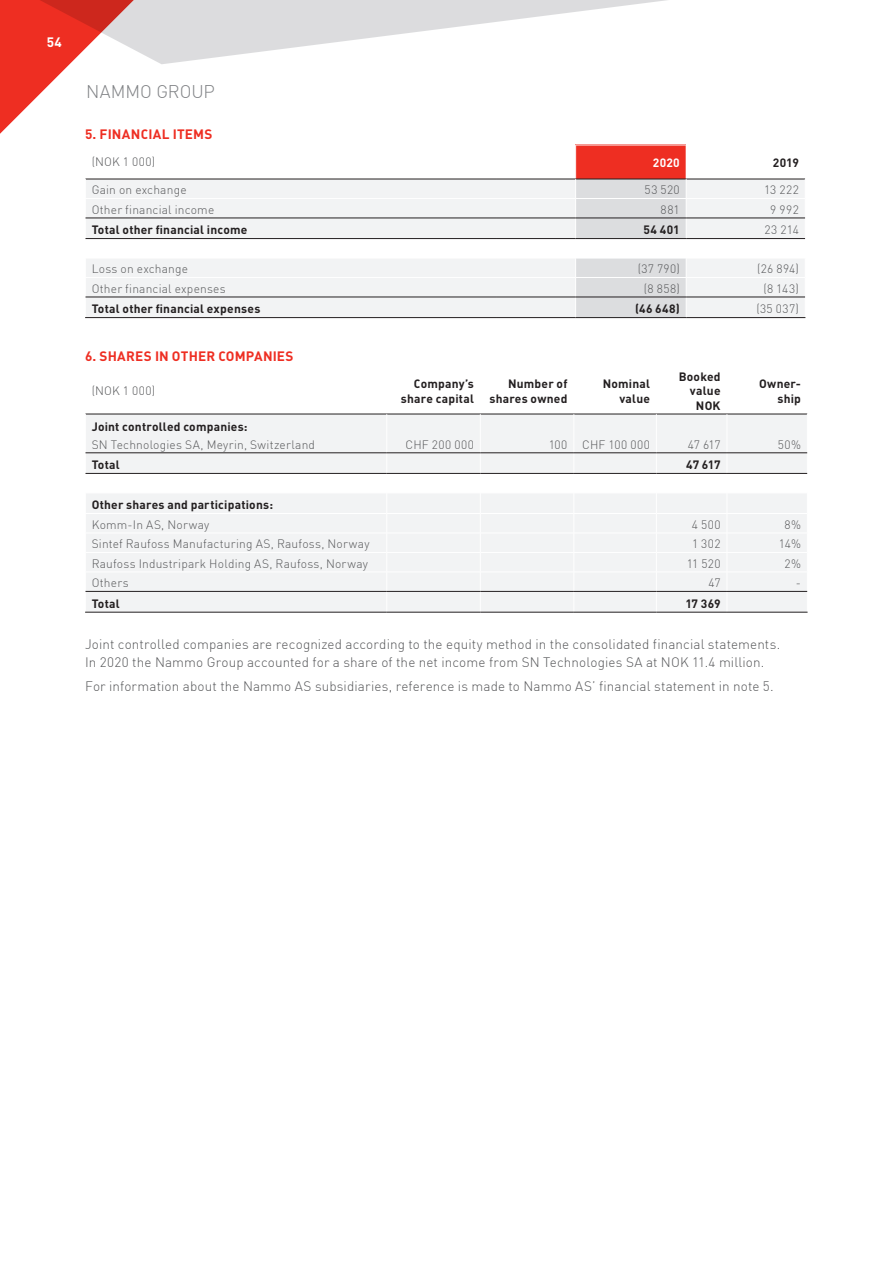
<style>
.page{position:relative;width:893px;height:1263px;background:#fff}
.page>*{position:absolute;margin:0;border:0;box-sizing:border-box;transform-origin:0 0}
.Folios{font:300 18px "DIN";letter-spacing:-.005em;color:#808285}
.Body_Text_bold{font:300 13.5px/18px "DIN";letter-spacing:.01em;color:#57585a}
.Body_Text_bold-2{font:700 13.5px "DIN";letter-spacing:.015em;color:#ee2e22}
.t1{font:700 13.5px "DIN";color:#fff}
.Table_-_BODY{font:300 12px "DIN";letter-spacing:.015em;color:#57585a}
.Table_-_BOLD{font:700 12px "DIN";letter-spacing:.02em;color:#231f20}
.Table_Heading_Black{font:700 12px/14.4px "DIN";letter-spacing:.015em;color:#231f20;text-align:right}
.Table_-_BOLD-2{font:300 12px/18px "DIN";letter-spacing:.02em;color:#57585a}
.Table_-_BODY-2{font:300 12px "DIN";letter-spacing:.04em;color:#57585a}
.Table_Heading_WHITE{font:700 12px "DIN";color:#fff}
.s1{font-weight:700;color:#231f20}
</style>
<div class="page">
<svg style="left:0;top:0;width:70px;height:134px"></svg>
<svg style="left:7px;top:0;width:660px;height:64px"></svg>
<div style="left:576px;top:145px;width:110px;height:34px;background:#ee2e22"></div>
<hr style="left:576px;top:145px;width:110px;height:1px;background:#fff">
<svg style="left:85px;top:179px;width:721px;height:139px"></svg>
<hr style="left:85px;top:198px;width:411px;height:1px;background:#fff">
<hr style="left:496px;top:198px;width:80px;height:1px;background:#fff">
<hr style="left:576px;top:198px;width:110px;height:1px;background:#fff">
<hr style="left:686px;top:198px;width:119px;height:1px;background:#fff">
<div style="left:86px;top:415px;width:721px;height:38px;background:#f2f3f4"></div>
<hr style="left:86px;top:414px;width:301px;height:1px;background:#231f20">
<hr style="left:387px;top:414px;width:93px;height:1px;background:#231f20">
<hr style="left:480px;top:414px;width:94px;height:1px;background:#231f20">
<hr style="left:574px;top:414px;width:82px;height:1px;background:#231f20">
<hr style="left:656px;top:414px;width:71px;height:1px;background:#231f20">
<hr style="left:727px;top:414px;width:80px;height:1px;background:#231f20">
<svg style="left:85px;top:453px;width:723px;height:159px"></svg>
<hr style="left:86px;top:473px;width:301px;height:1px;background:#231f20">
<hr style="left:387px;top:473px;width:93px;height:1px;background:#231f20">
<hr style="left:480px;top:473px;width:94px;height:1px;background:#231f20">
<hr style="left:574px;top:473px;width:82px;height:1px;background:#231f20">
<hr style="left:656px;top:473px;width:71px;height:1px;background:#231f20">
<hr style="left:727px;top:473px;width:80px;height:1px;background:#231f20">
<hr style="left:86px;top:591px;width:301px;height:1px;background:#231f20">
<hr style="left:387px;top:591px;width:93px;height:1px;background:#231f20">
<hr style="left:480px;top:591px;width:94px;height:1px;background:#231f20">
<hr style="left:574px;top:591px;width:82px;height:1px;background:#231f20">
<hr style="left:656px;top:591px;width:71px;height:1px;background:#231f20">
<hr style="left:727px;top:591px;width:80px;height:1px;background:#231f20">
<hr style="left:85px;top:612px;width:302px;height:1px;background:#231f20">
<hr style="left:387px;top:612px;width:93px;height:1px;background:#231f20">
<hr style="left:480px;top:612px;width:94px;height:1px;background:#231f20">
<hr style="left:574px;top:612px;width:82px;height:1px;background:#231f20">
<hr style="left:656px;top:612px;width:71px;height:1px;background:#231f20">
<hr style="left:727px;top:612px;width:80px;height:1px;background:#231f20">
<hr style="left:386px;top:414px;width:1px;height:39px;background:#fff">
<hr style="left:480px;top:414px;width:1px;height:39px;background:#fff">
<hr style="left:574px;top:414px;width:1px;height:39px;background:#fff">
<hr style="left:656px;top:414px;width:1px;height:39px;background:#fff">
<hr style="left:727px;top:414px;width:1px;height:39px;background:#fff">
<hr style="left:86px;top:453px;width:301px;height:1px;background:#231f20">
<hr style="left:387px;top:453px;width:93px;height:1px;background:#231f20">
<hr style="left:480px;top:453px;width:94px;height:1px;background:#231f20">
<hr style="left:574px;top:453px;width:82px;height:1px;background:#231f20">
<hr style="left:656px;top:453px;width:71px;height:1px;background:#231f20">
<hr style="left:727px;top:453px;width:80px;height:1px;background:#231f20">
<p class="t1" style="left:47px;top:34px;width:17px">54</p>
<p class="Folios" style="left:86px;top:81px;width:130px">NAMMO GROUP</p>
<p class="Body_Text_bold-2" style="left:85px;top:125px;width:129px">5. FINANCIAL ITEMS</p>
<p class="Table_-_BODY" style="left:92px;top:155px;width:65px">(NOK 1 000)</p>
<p class="Table_Heading_WHITE" style="left:653px;top:155px;width:28px">2020</p>
<p class="Table_Heading_Black" style="left:773px;top:155px;width:27px">2019</p>
<p class="Table_-_BODY" style="left:92px;top:183px;width:96px">Gain on exchange</p>
<p class="Table_-_BODY" style="left:645px;top:183px;width:37px">53 520</p>
<p class="Table_-_BODY" style="left:764px;top:183px;width:36px">13 222</p>
<p class="Table_-_BODY" style="left:92px;top:202px;width:124px">Other financial income</p>
<p class="Table_-_BODY" style="left:661px;top:202px;width:21px">881</p>
<p class="Table_-_BODY" style="left:770px;top:202px;width:30px">9 992</p>
<p class="Table_-_BOLD" style="left:92px;top:222px;width:157px">Total other financial income</p>
<p class="Table_-_BOLD" style="left:644px;top:222px;width:38px">54 401</p>
<p class="Table_-_BODY" style="left:764px;top:222px;width:36px">23 214</p>
<p class="Table_-_BODY" style="left:92px;top:262px;width:98px">Loss on exchange</p>
<p class="Table_-_BODY" style="left:638px;top:262px;width:44px">(37 790)</p>
<p class="Table_-_BODY" style="left:757px;top:262px;width:43px">(26 894)</p>
<p class="Table_-_BODY" style="left:92px;top:281px;width:136px">Other financial expenses</p>
<p class="Table_-_BODY" style="left:644px;top:281px;width:37px">(8 858)</p>
<p class="Table_-_BODY" style="left:763px;top:281px;width:37px">(8 143)</p>
<p class="Table_-_BOLD" style="left:92px;top:301px;width:170px">Total other financial expenses</p>
<p class="Table_-_BOLD" style="left:635px;top:301px;width:46px">(46 648)</p>
<p class="Table_-_BODY" style="left:756px;top:301px;width:44px">(35 037)</p>
<p class="Body_Text_bold-2" style="left:85px;top:347px;width:210px">6. SHARES IN OTHER COMPANIES</p>
<p class="Table_-_BODY" style="left:92px;top:383px;width:65px">(NOK 1 000)</p>
<p class="Table_Heading_Black" style="left:401px;top:376px;width:75px">Company’s share capital</p>
<p class="Table_Heading_Black" style="left:489px;top:376px;width:80px">Number of shares owned</p>
<p class="Table_Heading_Black" style="left:603px;top:376px;width:49px">Nominal value</p>
<p class="Table_Heading_Black" style="left:679px;top:369px;width:43px">Booked value<br>NOK</p>
<p class="Table_Heading_Black" style="left:759px;top:376px;width:43px">Owner&shy;ship</p>
<p class="Table_-_BOLD-2" style="left:92px;top:417px;width:225px"><span class="s1">Joint controlled companies:<br></span>SN Technologies SA, Meyrin, Switzerland</p>
<p class="Table_-_BODY-2" style="left:406px;top:437px;width:70px">CHF 200 000</p>
<p class="Table_-_BODY" style="left:549px;top:437px;width:20px">100</p>
<p class="Table_-_BODY" style="left:582px;top:437px;width:69px">CHF 100 000</p>
<p class="Table_-_BODY" style="left:688px;top:437px;width:34px">47 617</p>
<p class="Table_-_BODY" style="left:778px;top:437px;width:25px">50%</p>
<p class="Table_-_BOLD" style="left:92px;top:457px;width:30px">Total</p>
<p class="Table_-_BOLD" style="left:686px;top:457px;width:36px">47 617</p>
<p class="Table_-_BOLD" style="left:92px;top:497px;width:183px">Other shares and participations:</p>
<p class="Table_-_BODY" style="left:92px;top:517px;width:119px">Komm-In AS, Norway</p>
<p class="Table_-_BODY" style="left:692px;top:517px;width:30px">4 500</p>
<p class="Table_-_BODY" style="left:784px;top:517px;width:18px">8%</p>
<p class="Table_-_BODY" style="left:92px;top:536px;width:279px">Sintef Raufoss Manufacturing AS, Raufoss, Norway</p>
<p class="Table_-_BODY" style="left:692px;top:536px;width:30px">1 302</p>
<p class="Table_-_BODY" style="left:779px;top:536px;width:24px">14%</p>
<p class="Table_-_BODY" style="left:92px;top:556px;width:278px">Raufoss Industripark Holding AS, Raufoss, Norway</p>
<p class="Table_-_BODY" style="left:687px;top:556px;width:35px">11 520</p>
<p class="Table_-_BODY" style="left:784px;top:556px;width:18px">2%</p>
<p class="Table_-_BODY" style="left:92px;top:575px;width:38px">Others</p>
<p class="Table_-_BODY" style="left:708px;top:575px;width:14px">47</p>
<p class="Table_-_BODY" style="left:796px;top:575px;width:7px">-</p>
<p class="Table_-_BOLD" style="left:92px;top:596px;width:30px">Total</p>
<p class="Table_-_BOLD" style="left:685px;top:596px;width:37px">17 369</p>
<p class="Body_Text_bold" style="left:85px;top:635px;width:697px">Joint controlled companies are recognized according to the equity method in the consolidated financial statements.<br>In 2020 the Nammo Group accounted for a share of the net income from SN Technologies SA at NOK 11.4 million.</p>
<p class="Body_Text_bold" style="left:85px;top:677px;width:690px">For information about the Nammo AS subsidiaries, reference is made to Nammo AS’ financial statement in note 5.</p>
</div>
